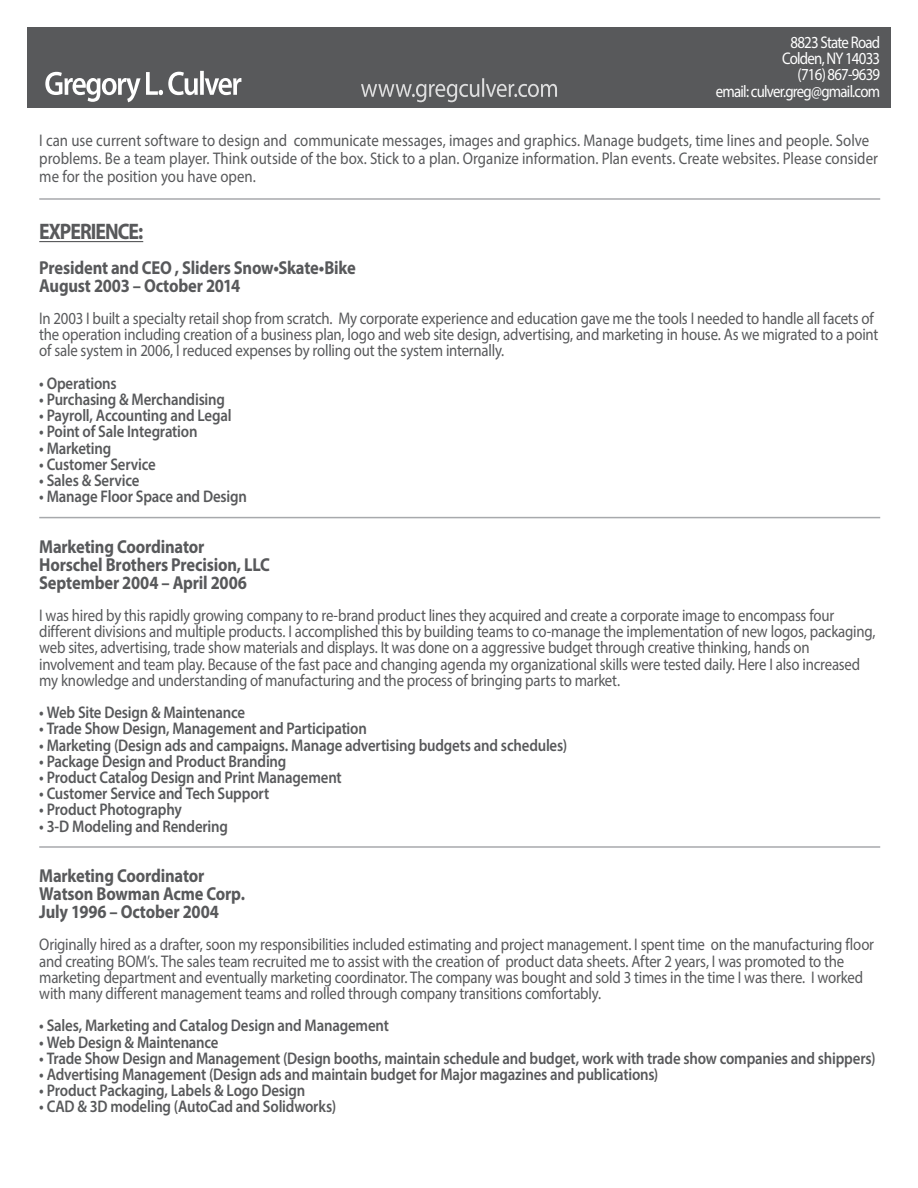
<style>
.page{position:relative;width:918px;height:1188px;background:#fff}
.page>*{position:absolute;margin:0;border:0;box-sizing:border-box;transform-origin:0 0}
.t1{font:700 22.5px "Myriad Pro";letter-spacing:-.05em;color:#58595b;scale:.88 1}
.t2{font:700 18.75px/18px "Myriad Pro";letter-spacing:-.01em;color:#58595b;scale:.88 1}
.t3{font:16.8px/16.2px "Myriad Pro";letter-spacing:-.015em;color:#58595b;scale:.88 1}
.t4{font:600 16.8px "Myriad Pro";letter-spacing:-.015em;color:#58595b;scale:.88 1}
.t5{font:16.8px/16.2px "Myriad Pro";letter-spacing:-.05em;color:#fff;text-align:right;scale:.88 1}
</style>
<div class="page">
<div style="left:27px;top:27px;width:864px;height:81px;background:#58595b"></div>
<svg style="left:45px;top:71px;width:196px;height:31px"></svg>
<svg style="left:361px;top:78px;width:196px;height:24px"></svg>
<hr style="left:39px;top:241px;width:104px;height:1px;background:#58595b">
<hr style="left:39px;top:198px;width:841px;height:2px;background:#a7a9ac">
<hr style="left:39px;top:517px;width:841px;height:1px;background:#a7a9ac">
<hr style="left:39px;top:846px;width:841px;height:2px;background:#a7a9ac">
<p class="t5" style="left:716px;top:34px;width:188px">8823 State Road<br>Colden, NY 14033<br>(716) 867-9639<br>email: culver.greg@gmail.com</p>
<p class="t3" style="left:39px;top:131px;width:955px;line-height:18px">I can use current software to design and communicate messages, images and graphics. Manage budgets, time lines and people. Solve problems. Be a team player. Think outside of the box. Stick to a plan. Organize information. Plan events. Create websites. Please consider me for the position you have open.</p>
<h1 class="t1" style="left:39px;top:217px;width:120px">EXPERIENCE:</h1>
<p class="t2" style="left:39px;top:258px;width:361px">President and CEO , Sliders Snow•Skate•Bike<br>August 2003 – October 2014</p>
<p class="t3" style="left:39px;top:310px;width:955px">In 2003 I built a specialty retail shop from scratch. My corporate experience and education gave me the tools I needed to handle all facets of the operation including creation of a business plan, logo and web site design, advertising, and marketing in house. As we migrated to a point of sale system in 2006, I reduced expenses by rolling out the system internally.</p>
<p class="t4" style="left:39px;top:372px;width:89px">• Operations</p>
<p class="t4" style="left:39px;top:389px;width:213px">• Purchasing &amp; Merchandising</p>
<p class="t4" style="left:39px;top:405px;width:220px">• Payroll, Accounting and Legal</p>
<p class="t4" style="left:39px;top:421px;width:181px">• Point of Sale Integration</p>
<p class="t4" style="left:39px;top:437px;width:83px">• Marketing</p>
<p class="t4" style="left:39px;top:453px;width:134px">• Customer Service</p>
<p class="t4" style="left:39px;top:470px;width:116px">• Sales &amp; Service</p>
<p class="t4" style="left:39px;top:486px;width:237px">• Manage Floor Space and Design</p>
<p class="t2" style="left:39px;top:537px;width:264px">Marketing Coordinator<br>Horschel Brothers Precision, LLC<br>September 2004 – April 2006</p>
<p class="t3" style="left:39px;top:607px;width:952px">I was hired by this rapidly growing company to re-brand product lines they acquired and create a corporate image to encompass four different divisions and multiple products. I accomplished this by building teams to co-manage the implementation of new logos, packaging, web sites, advertising, trade show materials and displays. It was done on a aggressive budget through creative thinking, hands on involvement and team play. Because of the fast pace and changing agenda my organizational skills were tested daily. Here I also increased my knowledge and understanding of manufacturing and the process of bringing parts to market.</p>
<p class="t4" style="left:39px;top:702px;width:235px">• Web Site Design &amp; Maintenance</p>
<p class="t4" style="left:39px;top:718px;width:374px">• Trade Show Design, Management and Participation</p>
<p class="t4" style="left:39px;top:734px;width:601px">• Marketing (Design ads and campaigns. Manage advertising budgets and schedules)</p>
<p class="t4" style="left:39px;top:750px;width:282px">• Package Design and Product Branding</p>
<p class="t4" style="left:39px;top:767px;width:345px">• Product Catalog Design and Print Management</p>
<p class="t4" style="left:39px;top:783px;width:263px">• Customer Service and Tech Support</p>
<p class="t4" style="left:39px;top:799px;width:163px">• Product Photography</p>
<p class="t4" style="left:39px;top:815px;width:216px">• 3-D Modeling and Rendering</p>
<p class="t2" style="left:39px;top:866px;width:235px">Marketing Coordinator<br>Watson Bowman Acme Corp.<br>July 1996 – October 2004</p>
<p class="t3" style="left:39px;top:936px;width:950px">Originally hired as a drafter, soon my responsibilities included estimating and project management. I spent time on the manufacturing floor and creating BOM’s. The sales team recruited me to assist with the creation of product data sheets. After 2 years, I was promoted to the marketing department and eventually marketing coordinator. The company was bought and sold 3 times in the time I was there. I worked with many different management teams and rolled through company transitions comfortably.</p>
<p class="t4" style="left:39px;top:1015px;width:399px">• Sales, Marketing and Catalog Design and Management</p>
<p class="t4" style="left:39px;top:1031px;width:205px">• Web Design &amp; Maintenance</p>
<p class="t4" style="left:39px;top:1047px;width:952px">• Trade Show Design and Management (Design booths, maintain schedule and budget, work with trade show companies and shippers)</p>
<p class="t4" style="left:39px;top:1064px;width:705px">• Advertising Management (Design ads and maintain budget for Major magazines and publications)</p>
<p class="t4" style="left:39px;top:1080px;width:304px">• Product Packaging, Labels &amp; Logo Design</p>
<p class="t4" style="left:39px;top:1096px;width:339px">• CAD &amp; 3D modeling (AutoCad and Solidworks)</p>
</div>
